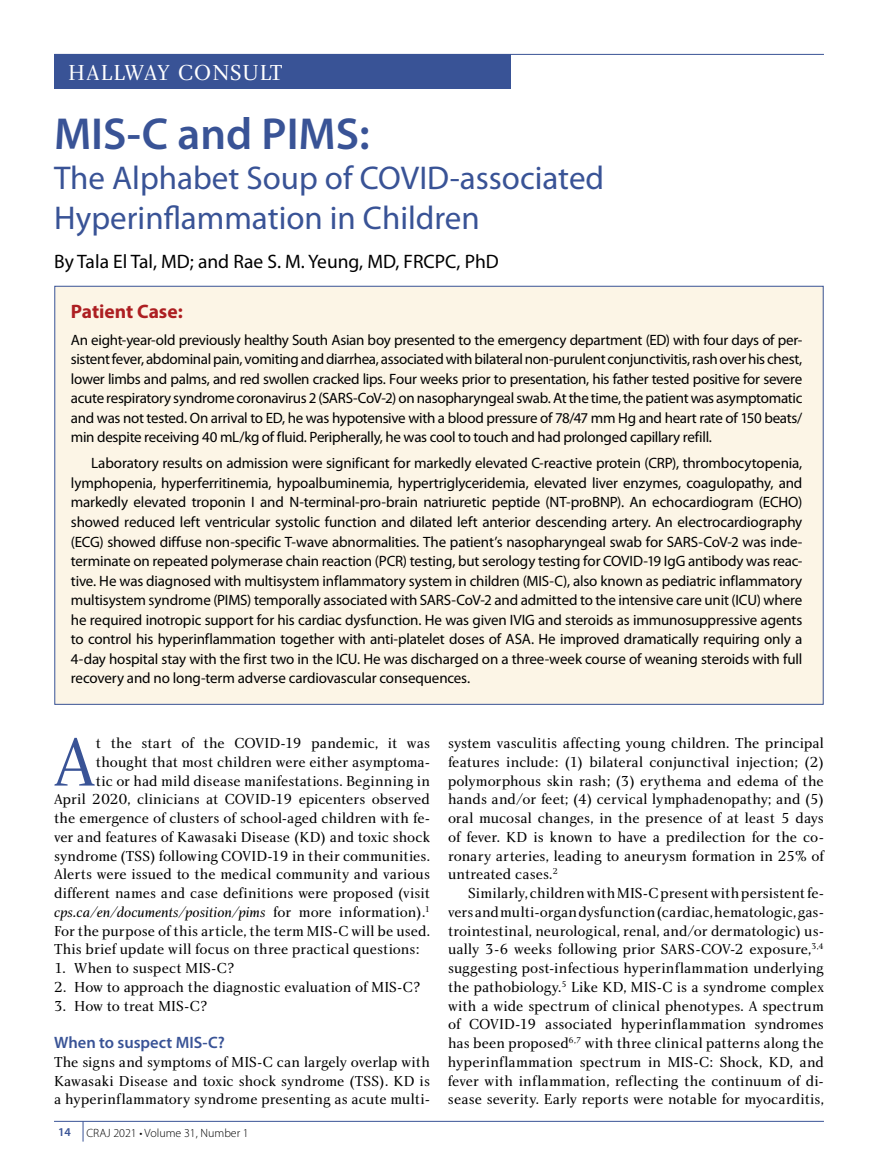
<style>
.page{position:relative;width:878px;height:1175px;background:#fff}
.page>*{position:absolute;margin:0;border:0;box-sizing:border-box;transform-origin:0 0}
.t1{font:71.25px "Charlotte Book Plain";color:#395396}
.t2{font:600 45px "Myriad Pro";color:#395396}
.t3{font:33px/39.6px "Myriad Pro";color:#395396}
.t4{font:22.5px "Charlotte Book Plain";letter-spacing:.05em;color:#fff}
.t5{font:19.5px "Myriad Pro";color:#000}
.t6{font:700 19.5px "Myriad Pro";color:#ad1f22}
.t7{font:600 16.5px "Myriad Pro";color:#395396}
.t8{font:15px/19.5px "Myriad Pro";letter-spacing:-.015em;color:#000;text-align:justify}
.t9{font:15px/18.8px "Charlotte Book Plain";color:#000;text-align:justify}
.t10{font:15px "Charlotte Book Italic Plain";color:#000}
.t11{font:300 12px "Myriad Pro";color:#000}
.t12{font:600 12px "Myriad Pro";color:#395396}
.s1{font-family:"Charlotte Book Plain"}
</style>
<div class="page">
<hr style="left:54px;top:1120px;width:770px;height:1px;background:#395396">
<svg style="left:83px;top:1121px;width:1px;height:20px"></svg>
<hr style="left:54px;top:54px;width:770px;height:1px;background:#395396">
<div style="left:54px;top:55px;width:457px;height:34px;background:#395396"></div>
<div style="left:54px;top:285px;width:770px;height:420px;background:#fcf5e6"></div>
<h3 class="t4" style="left:68px;top:59px;width:216px">HALLWAY CONSULT</h3>
<h2 class="t2" style="left:54px;top:109px;width:317px">MIS-C and PIMS:</h2>
<h3 class="t3" style="left:54px;top:159px;width:551px">The Alphabet Soup of COVID-associated<br>Hyperinflammation in Children</h3>
<h3 class="t5" style="left:54px;top:250px;width:446px">By Tala El Tal, MD; and Rae S. M. Yeung, MD, FRCPC, PhD</h3>
<h3 class="t6" style="left:71px;top:299px;width:113px">Patient Case:</h3>
<p class="t8" style="left:71px;top:330px;width:733px">An eight-year-old previously healthy South Asian boy presented to the emergency department (ED) with four days of per&shy;sistent fever, abdominal pain, vomiting and diarrhea, associated with bilateral non-purulent conjunctivitis, rash over his chest, lower limbs and palms, and red swollen cracked lips. Four weeks prior to presentation, his father tested positive for severe acute respiratory syndrome coronavirus 2 (SARS-CoV-2) on nasopharyngeal swab. At the time, the patient was asymptomatic and was not tested. On arrival to ED, he was hypotensive with a blood pressure of 78/47 mm Hg and heart rate of 150 beats/ min despite receiving 40 mL/kg of fluid. Peripherally, he was cool to touch and had prolonged capillary refill.</p>
<p class="t8" style="left:71px;top:454px;width:733px;text-indent:20px">Laboratory results on admission were significant for markedly elevated C-reactive protein (CRP), thrombocytopenia, lymphopenia, hyperferritinemia, hypoalbuminemia, hypertriglyceridemia, elevated liver enzymes, coagulopathy, and markedly elevated troponin I and N-terminal-pro-brain natriuretic peptide (NT-proBNP). An echocardiogram (ECHO) showed reduced left ventricular systolic function and dilated left anterior descending artery. An electrocardiography (ECG) showed diffuse non-specific T-wave abnormalities. The patient’s nasopharyngeal swab for SARS-CoV-2 was inde&shy;terminate on repeated polymerase chain reaction (PCR) testing, but serology testing for COVID-19 IgG antibody was reac&shy;tive. He was diagnosed with multisystem inflammatory system in children (MIS-C), also known as pediatric inflammatory multisystem syndrome (PIMS) temporally associated with SARS-CoV-2 and admitted to the intensive care unit (ICU) where he required inotropic support for his cardiac dysfunction. He was given IVIG and steroids as immunosuppressive agents to control his hyperinflammation together with anti-platelet doses of ASA. He improved dramatically requiring only a 4-day hospital stay with the first two in the ICU. He was discharged on a three-week course of weaning steroids with full recovery and no long-term adverse cardiovascular consequences.</p>
<p class="t9" style="left:54px;top:733px;width:377px;text-align:right">t the start of the COVID-19 pandemic, it was thought that most children were either asymptoma-<br>tic or had mild disease manifestations. Beginning in<br>April 2020, clinicians at COVID-19 epicenters observed the emergence of clusters of school-aged children with fe&shy;ver and features of Kawasaki Disease (KD) and toxic shock syndrome (TSS) following COVID-19 in their communities.<br>Alerts were issued to the medical community and various different names and case definitions were proposed (visit</p>
<p class="t10" style="left:54px;top:903px;width:377px">cps.ca/en/documents/position/pims <span class="s1">for more information).</span><sup>1</sup></p>
<p class="t9" style="left:54px;top:921px;width:377px">For the purpose of this article, the term MIS-C will be used.<br>This brief update will focus on three practical questions:</p>
<p class="t9" style="left:54px;top:958px;width:182px">1. When to suspect MIS-C?</p>
<p class="t9" style="left:54px;top:977px;width:368px">2. How to approach the diagnostic evaluation of MIS-C?</p>
<p class="t9" style="left:54px;top:996px;width:155px">3. How to treat MIS-C?</p>
<p class="t7" style="left:54px;top:1033px;width:172px">When to suspect MIS-C?</p>
<p class="t9" style="left:54px;top:1052px;width:377px">The signs and symptoms of MIS-C can largely overlap with Kawasaki Disease and toxic shock syndrome (TSS). KD is a hyperinflammatory syndrome presenting as acute multi-</p>
<h1 class="t1" style="left:54px;top:719px;width:43px">A</h1>
<p class="t12" style="left:58px;top:1125px;width:14px">14</p>
<p class="t11" style="left:86px;top:1126px;width:164px">CRAJ 2021 • Volume 31, Number 1</p>
<p class="t9" style="left:448px;top:733px;width:377px">system vasculitis affecting young children. The principal features include: (1) bilateral conjunctival injection; (2) polymorphous skin rash; (3) erythema and edema of the hands and/or feet; (4) cervical lymphadenopathy; and (5) oral mucosal changes, in the presence of at least 5 days of fever. KD is known to have a predilection for the co&shy;ronary arteries, leading to aneurysm formation in 25% of untreated cases.<sup>2</sup></p>
<p class="t9" style="left:448px;top:883px;width:377px;text-indent:20px">Similarly, children with MIS-C present with persistent fe&shy;vers and multi-organ dysfunction (cardiac, hematologic, gas&shy;trointestinal, neurological, renal, and/or dermatologic) us&shy;ually 3-6 weeks following prior SARS-COV-2 exposure,<sup>3,4 </sup>suggesting post-infectious hyperinflammation underlying the pathobiology.<sup>5</sup> Like KD, MIS-C is a syndrome complex with a wide spectrum of clinical phenotypes. A spectrum of COVID-19 associated hyperinflammation syndromes has been proposed<sup>6,7</sup> with three clinical patterns along the hyperinflammation spectrum in MIS-C: Shock, KD, and fever with inflammation, reflecting the continuum of di&shy;sease severity. Early reports were notable for myocarditis,</p>
</div>
